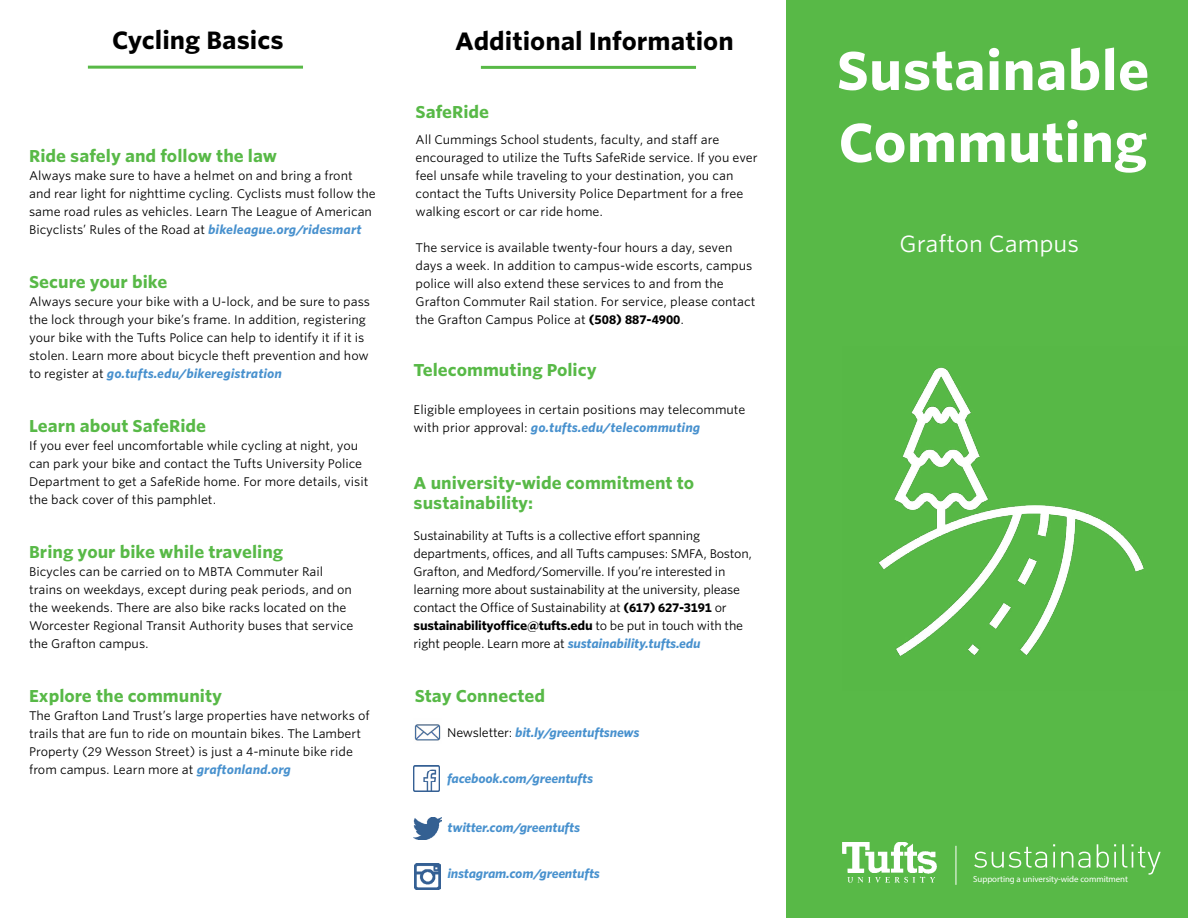
<style>
.page{position:relative;width:1188px;height:918px;background:#fff}
.page>*{position:absolute;margin:0;border:0;box-sizing:border-box;transform-origin:0 0}
.t1{font:700 52.5px/72px "Whitney Office";color:#fff}
.t2{font:700 24px "Whitney Office";color:#000}
.t3{font:22.5px "Whitney Office";color:#fff}
.t4{font:700 16.5px/19.8px "Whitney Office";color:#58b947}
.t5{font:12px/18px "Whitney Office";color:#000}
.t6{font:12px/18px "Whitney Office";letter-spacing:-.02em;color:#000}
.t7{font:italic 700 12px "Whitney Office";letter-spacing:-.02em;color:#4891ce}
.t8{font:8.85px "Myriad Pro";letter-spacing:-.005em;color:#fff}
.s1{font-weight:700;font-style:italic;color:#4891ce}
.s2{font-weight:700}
.s3{font-weight:400;font-style:normal;color:#000}
</style>
<div class="page">
<hr style="left:88px;top:66px;width:215px;height:3px;background:#58b947">
<hr style="left:481px;top:66px;width:215px;height:3px;background:#58b947">
<img style="left:414px;top:864px;width:26px;height:26px">
<img style="left:414px;top:818px;width:27px;height:22px">
<img style="left:414px;top:766px;width:26px;height:26px">
<img style="left:414px;top:724px;width:27px;height:17px">
<div style="left:786px;top:0;width:402px;height:918px;background:#58b947"></div>
<svg style="left:974px;top:844px;width:187px;height:31px"></svg>
<img style="left:842px;top:842px;width:95px;height:41px">
<hr style="left:956px;top:846px;width:1px;height:39px;background:#fff">
<img style="left:879px;top:367px;width:265px;height:289px">
<h2 class="t2" style="left:112px;top:24px;width:173px">Cycling Basics</h2>
<h3 class="t4" style="left:29px;top:146px;width:250px">Ride safely and follow the law</h3>
<p class="t5" style="left:29px;top:166px;width:348px">Always make sure to have a helmet on and bring a front and rear light for nighttime cycling. Cyclists must follow the same road rules as vehicles. Learn The League of American Bicyclists’ Rules of the Road at <span class="s1">bikeleague.org/ridesmart</span></p>
<h3 class="t4" style="left:29px;top:272px;width:140px">Secure your bike</h3>
<p class="t5" style="left:29px;top:292px;width:342px">Always secure your bike with a U-lock, and be sure to pass the lock through your bike’s frame. In addition, registering your bike with the Tufts Police can help to identify it if it is stolen. Learn more about bicycle theft prevention and how to register at <span class="s1">go.tufts.edu/bikeregistration</span></p>
<h3 class="t4" style="left:29px;top:416px;width:179px">Learn about SafeRide</h3>
<p class="t5" style="left:29px;top:436px;width:341px">If you ever feel uncomfortable while cycling at night, you can park your bike and contact the Tufts University Police Department to get a SafeRide home. For more details, visit the back cover of this pamphlet.</p>
<h3 class="t4" style="left:29px;top:542px;width:256px">Bring your bike while traveling</h3>
<p class="t5" style="left:29px;top:562px;width:326px">Bicycles can be carried on to MBTA Commuter Rail trains on weekdays, except during peak periods, and on the weekends. There are also bike racks located on the Worcester Regional Transit Authority buses that service the Grafton campus.</p>
<h3 class="t4" style="left:29px;top:686px;width:194px">Explore the community</h3>
<p class="t5" style="left:29px;top:706px;width:342px">The Grafton Land Trust’s large properties have networks of trails that are fun to ride on mountain bikes. The Lambert Property (29 Wesson Street) is just a 4-minute bike ride from campus. Learn more at <span class="s1">graftonland.org</span></p>
<h2 class="t2" style="left:455px;top:24px;width:280px">Additional Information</h2>
<h3 class="t4" style="left:416px;top:102px;width:75px">SafeRide</h3>
<p class="t5" style="left:416px;top:130px;width:344px">All Cummings School students, faculty, and staff are encouraged to utilize the Tufts SafeRide service. If you ever feel unsafe while traveling to your destination, you can contact the Tufts University Police Department for a free walking escort or car ride home.</p>
<p class="t5" style="left:416px;top:238px;width:341px">The service is available twenty-four hours a day, seven days a week. In addition to campus-wide escorts, campus police will also extend these services to and from the Grafton Commuter Rail station. For service, please contact the Grafton Campus Police at <span class="s2">(508) 887-4900</span>.</p>
<h3 class="t4" style="left:414px;top:360px;width:185px">Telecommuting Policy</h3>
<p class="t5" style="left:414px;top:400px;width:333px">Eligible employees in certain positions may telecommute with prior approval: <span class="s1">go.tufts.edu/telecommuting</span></p>
<h3 class="t4" style="left:414px;top:473px;width:282px">A university-wide commitment to sustainability:</h3>
<p class="t6" style="left:414px;top:526px;width:340px">Sustainability at Tufts is a collective effort spanning departments, offices, and all Tufts campuses: SMFA, Boston, Grafton, and Medford/Somerville. If you’re interested in learning more about sustainability at the university, please contact the Office of Sustainability at <span class="s2">(617) 627-3191</span> or <span class="s2">sustainabilityoffice@tufts.edu</span> to be put in touch with the right people. Learn more at <span class="s1">sustainability.tufts.edu</span></p>
<h3 class="t4" style="left:415px;top:686px;width:132px">Stay Connected</h3>
<p class="t7" style="left:447px;top:724px;width:194px"><span class="s3">Newsletter:</span> bit.ly/greentuftsnews</p>
<p class="t7" style="left:447px;top:770px;width:147px">facebook.com/greentufts</p>
<p class="t7" style="left:448px;top:819px;width:134px">twitter.com/greentufts</p>
<p class="t7" style="left:447px;top:865px;width:154px">instagram.com/greentufts</p>
<h1 class="t1" style="left:837px;top:34px;width:315px">Sustainable<br>Commuting</h1>
<h3 class="t3" style="left:899px;top:228px;width:181px">Grafton Campus</h3>
<p class="t8" style="left:973px;top:874px;width:156px">Supporting a university-wide commitment</p>
</div>
